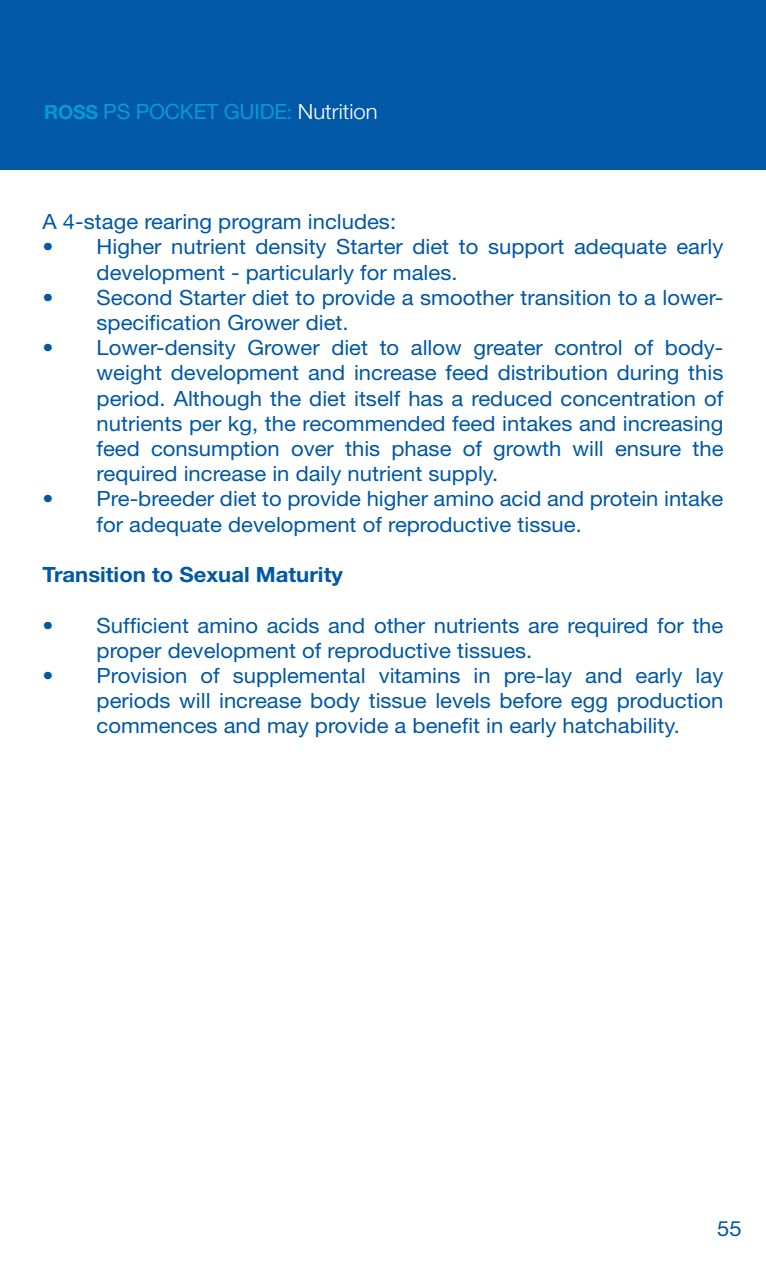
<style>
.page{position:relative;width:766px;height:1276px;background:#fff}
.page>*{position:absolute;margin:0;border:0;box-sizing:border-box;transform-origin:0 0}
.t1{font:21px/25.2px "Helvetica Neue";color:#0158a6;scale:1.05 1}
.t2{font:21px "Helvetica Neue";letter-spacing:-.01em;color:#069ad9}
.t3{font:700 21px "Helvetica Neue";color:#0158a6;scale:1.05 1}
.s1{font-weight:700;font-size:19.5px}
.s2{font-size:19.5px}
.s3{font-weight:300;color:#fff}
</style>
<div class="page">
<div style="left:0;top:0;width:765px;height:170px;background:#0158a6"></div>
<p class="t2" style="left:44px;top:99px;width:335px"><span class="s1">ROSS</span> PS POCKET GUIDE<span class="s2">:</span> <span class="s3">Nutrition</span></p>
<p class="t1" style="left:43px;top:209px;width:338px">A 4-stage rearing program includes:</p>
<p class="t1" style="left:97px;top:234px;width:598px;text-indent:-54px">• Higher nutrient density Starter diet to support adequate early development - particularly for males.</p>
<p class="t1" style="left:97px;top:284px;width:598px;text-indent:-54px">• Second Starter diet to provide a smoother transition to a lower&shy;specification Grower diet.</p>
<p class="t1" style="left:97px;top:335px;width:598px;text-align:justify;text-indent:-54px">• Lower-density Grower diet to allow greater control of body&shy;weight development and increase feed distribution during this period. Although the diet itself has a reduced concentration of nutrients per kg, the recommended feed intakes and increasing feed consumption over this phase of growth will ensure the required increase in daily nutrient supply.</p>
<p class="t1" style="left:97px;top:486px;width:598px;text-indent:-54px">• Pre-breeder diet to provide higher amino acid and protein intake for adequate development of reproductive tissue.</p>
<p class="t3" style="left:43px;top:561px;width:287px">Transition to Sexual Maturity</p>
<p class="t1" style="left:97px;top:612px;width:598px;text-indent:-54px">• Sufficient amino acids and other nutrients are required for the proper development of reproductive tissues.</p>
<p class="t1" style="left:97px;top:662px;width:598px;text-align:justify;text-indent:-54px">• Provision of supplemental vitamins in pre-lay and early lay periods will increase body tissue levels before egg production commences and may provide a benefit in early hatchability.</p>
<p class="t1" style="left:717px;top:1215px;width:25px">55</p>
</div>
